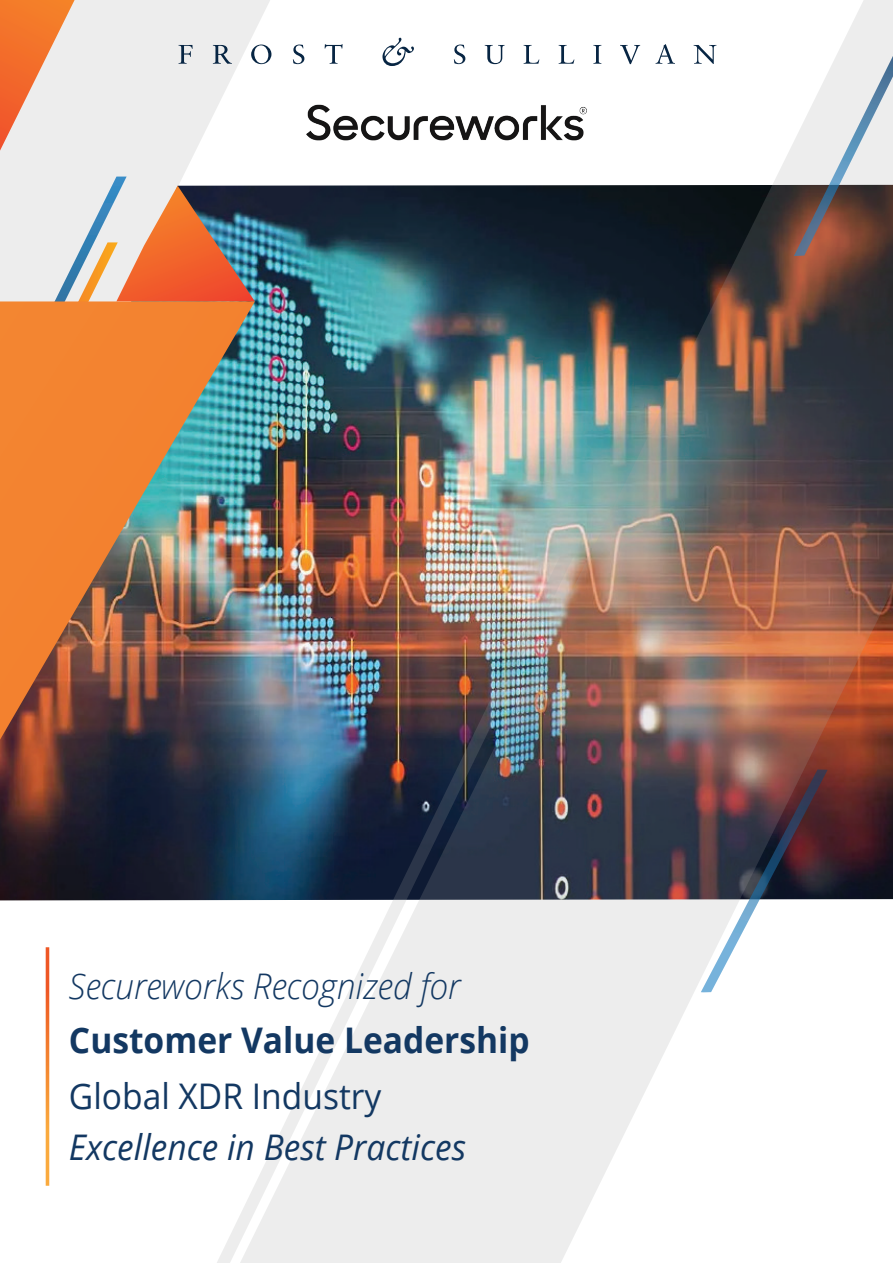
<style>
.page{position:relative;width:893px;height:1263px;background:#fff}
.page>*{position:absolute;margin:0;border:0;box-sizing:border-box;transform-origin:0 0}
.t1{font:italic 35.25px "Open Sans";color:#133862;scale:.95 1}
.t2{font:italic 300 35.25px "Open Sans";color:#133862;scale:.95 1}
.t3{font:700 35.25px "Open Sans";color:#133862;scale:.95 1}
.t4{font:35.25px "Open Sans";color:#133862;scale:.95 1}
</style>
<div class="page">
<img style="left:0;top:740px;width:211px;height:160px">
<img style="left:255px;top:0;width:638px;height:1237px">
<svg style="left:701px;top:769px;width:127px;height:223px"></svg>
<img style="left:211px;top:556px;width:362px;height:707px">
<svg style="left:794px;top:30px;width:99px;height:226px;background:#bdb4b3"></svg>
<svg style="left:0;top:0;width:313px;height:309px;fill:#ededed"></svg>
<svg style="left:0;top:0;width:75px;height:151px;background:#efaf8c"></svg>
<svg style="left:11px;top:177px;width:244px;height:124px;background:#caaca1"></svg>
<img style="left:0;top:301px;width:255px;height:439px">
<svg style="left:179px;top:45px;width:14px;height:19px"></svg>
<svg style="left:213px;top:45px;width:19px;height:19px"></svg>
<svg style="left:251px;top:45px;width:20px;height:19px"></svg>
<svg style="left:293px;top:45px;width:11px;height:19px"></svg>
<svg style="left:325px;top:44px;width:18px;height:10px"></svg>
<svg style="left:454px;top:45px;width:11px;height:9px"></svg>
<svg style="left:485px;top:45px;width:20px;height:9px"></svg>
<svg style="left:524px;top:45px;width:15px;height:9px"></svg>
<svg style="left:559px;top:45px;width:15px;height:9px"></svg>
<svg style="left:593px;top:45px;width:8px;height:19px"></svg>
<svg style="left:620px;top:45px;width:20px;height:19px"></svg>
<svg style="left:656px;top:44px;width:19px;height:20px"></svg>
<svg style="left:694px;top:45px;width:22px;height:19px"></svg>
<svg style="left:382px;top:38px;width:32px;height:16px"></svg>
<svg style="left:46px;top:947px;width:3px;height:239px"></svg>
<img style="left:306px;top:54px;width:281px;height:138px">
<p class="t2" style="left:69px;top:962px;width:414px">Secureworks Recognized for</p>
<p class="t3" style="left:69px;top:1015px;width:486px">Customer Value Leadership</p>
<p class="t4" style="left:69px;top:1072px;width:330px">Global XDR Industry</p>
<p class="t1" style="left:69px;top:1123px;width:419px">Excellence in Best Practices</p>
</div>
